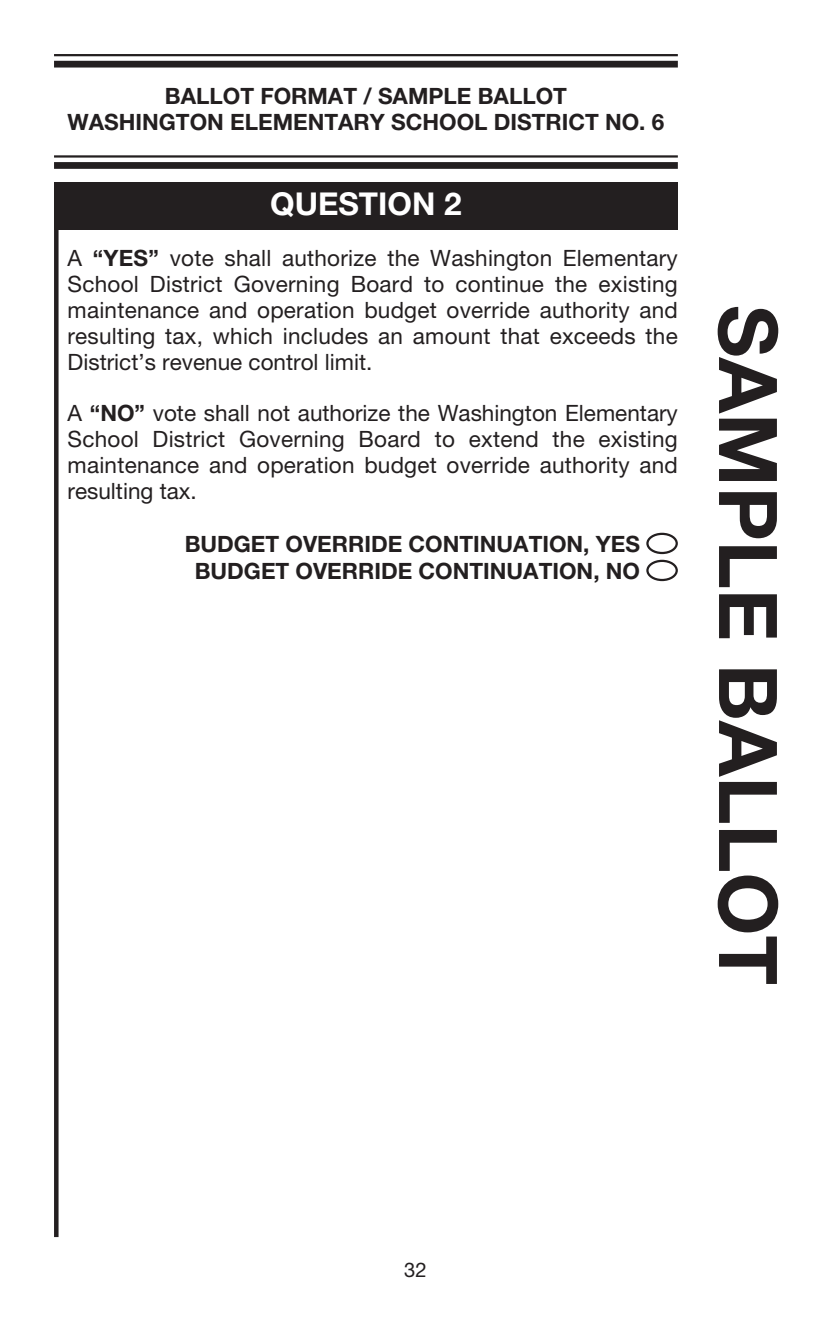
<style>
.page{position:relative;width:831px;height:1317px;background:#fff}
.page>*{position:absolute;margin:0;border:0;box-sizing:border-box;transform-origin:0 0}
.t1{font:700 81px "Helvetica Neue LT Std";color:#231f20}
.t2{font:700 31.5px "Helvetica Neue LT Std";color:#fff}
.t3{font:22.5px/25.9px "Helvetica Neue LT Std";letter-spacing:.01em;color:#231f20;text-align:justify}
.t4{font:700 22.5px/25.9px "Helvetica Neue LT Std";color:#231f20;text-align:center}
.t5{font:20.25px "Helvetica Neue LT Std";color:#231f20}
.s1{font-weight:700}
</style>
<div class="page">
<hr style="left:54px;top:54px;width:623px;height:2px;background:#231f20">
<div style="left:54px;top:61px;width:623px;height:7px;background:#231f20"></div>
<hr style="left:54px;top:155px;width:623px;height:3px;background:#231f20">
<div style="left:54px;top:162px;width:623px;height:7px;background:#231f20"></div>
<div style="left:54px;top:182px;width:623px;height:48px;background:#231f20"></div>
<svg style="left:646px;top:532px;width:31px;height:49px"></svg>
<hr style="left:54px;top:183px;width:4px;height:1053px;background:#231f20">
<p class="t4" style="left:67px;top:85px;width:598px">BALLOT FORMAT / SAMPLE BALLOT<br>WASHINGTON ELEMENTARY SCHOOL DISTRICT NO. 6</p>
<h2 class="t2" style="left:270px;top:192px;width:193px">QUESTION 2</h2>
<p class="t3" style="left:67px;top:247px;width:611px">A <span class="s1">“YES”</span> vote shall authorize the Washington Elementary School District Governing Board to continue the existing maintenance and operation budget override authority and resulting tax, which includes an amount that exceeds the District’s revenue control limit.</p>
<p class="t3" style="left:67px;top:402px;width:611px">A <span class="s1">“NO”</span> vote shall not authorize the Washington Elementary School District Governing Board to extend the existing maintenance and operation budget override authority and resulting tax.</p>
<p class="t4" style="left:185px;top:532px;width:456px;line-height:27px">BUDGET OVERRIDE CONTINUATION, YES<br>BUDGET OVERRIDE CONTINUATION, NO</p>
<h1 class="t1" style="left:776px;top:305px;width:681px;rotate:90deg">SAMPLE BALLOT</h1>
<p class="t5" style="left:404px;top:1262px;width:24px">32</p>
</div>
